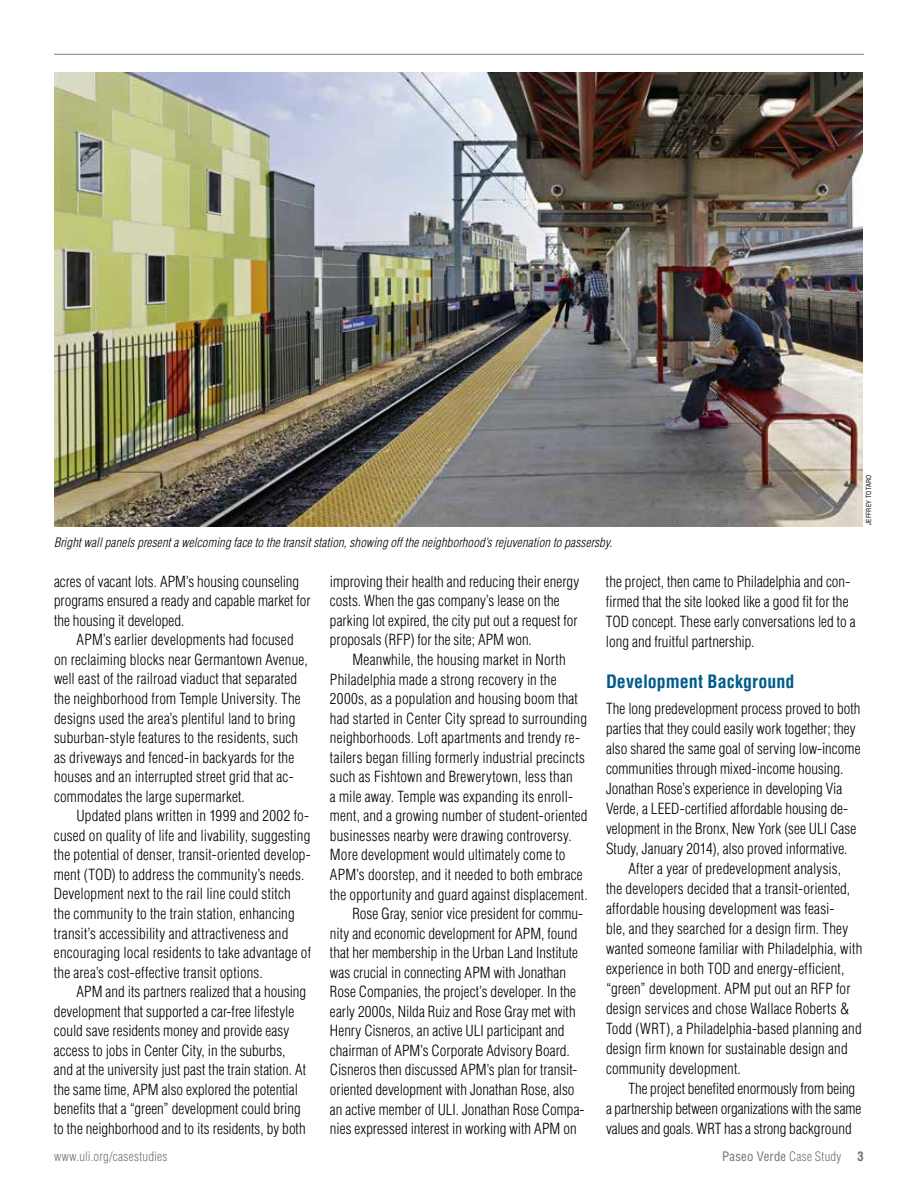
<style>
.page{position:relative;width:918px;height:1188px;background:#fff}
.page>*{position:absolute;margin:0;border:0;box-sizing:border-box;transform-origin:0 0}
.t1{font:700 condensed 18px "Helvetica LT Std";color:#005b89}
.t2{font:300 condensed 15px/19.5px "Helvetica LT Std";letter-spacing:.005em;color:#000}
.t3{font:italic 300 condensed 12.75px "Helvetica LT Std";letter-spacing:.01em;color:#000}
.t4{font:300 condensed 12.75px "Helvetica LT Std";letter-spacing:.02em;color:#6a747b}
.t5{font:condensed 12.75px "Helvetica LT Std";letter-spacing:.02em;color:#6a747b}
.t6{font:700 condensed 12.75px "Helvetica LT Std";color:#6a747b}
.t7{font:condensed 6.75px "Helvetica LT Std";letter-spacing:.03em;color:#000}
.s1{font-weight:300}
</style>
<div class="page">
<hr style="left:54px;top:54px;width:810px;height:1px;background:#949ca1">
<img style="left:55px;top:72px;width:807px;height:454px">
<p class="t7" style="left:865px;top:525px;width:52px;rotate:-90deg">JEFFREY TOTARO</p>
<p class="t3" style="left:54px;top:535px;width:560px">Bright wall panels present a welcoming face to the transit station, showing off the neighborhood’s rejuvenation to passersby.</p>
<p class="t2" style="left:54px;top:571px;width:258px">acres of vacant lots. APM’s housing counseling programs ensured a ready and capable market for the housing it developed.</p>
<p class="t2" style="left:54px;top:630px;width:255px;text-indent:22px">APM’s earlier developments had focused on reclaiming blocks near Germantown Avenue, well east of the railroad viaduct that separated the neighborhood from Temple University. The designs used the area’s plentiful land to bring suburban-style features to the residents, such as driveways and fenced-in backyards for the houses and an interrupted street grid that ac&shy;commodates the large supermarket.</p>
<p class="t2" style="left:54px;top:806px;width:259px;text-indent:23px">Updated plans written in 1999 and 2002 fo&shy;cused on quality of life and livability, suggesting the potential of denser, transit-oriented develop&shy;ment (TOD) to address the community’s needs.<br>Development next to the rail line could stitch<br>the community to the train station, enhancing transit’s accessibility and attractiveness and encouraging local residents to take advantage of the area’s cost-effective transit options.</p>
<p class="t2" style="left:54px;top:982px;width:254px;text-indent:22px">APM and its partners realized that a housing development that supported a car-free lifestyle could save residents money and provide easy access to jobs in Center City, in the suburbs, and at the university just past the train station. At the same time, APM also explored the potential benefits that a “green” development could bring to the neighborhood and to its residents, by both</p>
<p class="t2" style="left:330px;top:572px;width:251px">improving their health and reducing their energy costs. When the gas company’s lease on the parking lot expired, the city put out a request for proposals (RFP) for the site; APM won.</p>
<p class="t2" style="left:352px;top:650px;width:215px">Meanwhile, the housing market in North</p>
<p class="t2" style="left:330px;top:669px;width:228px">Philadelphia made a strong recovery in the</p>
<p class="t2" style="left:330px;top:689px;width:249px">2000s, as a population and housing boom that</p>
<p class="t2" style="left:330px;top:708px;width:258px">had started in Center City spread to surrounding</p>
<p class="t2" style="left:330px;top:728px;width:252px">neighborhoods. Loft apartments and trendy re-</p>
<p class="t2" style="left:330px;top:747px;width:256px">tailers began filling formerly industrial precincts</p>
<p class="t2" style="left:330px;top:767px;width:244px">such as Fishtown and Brewerytown, less than</p>
<p class="t2" style="left:330px;top:787px;width:245px">a mile away. Temple was expanding its enroll-</p>
<p class="t2" style="left:330px;top:806px;width:259px">ment, and a growing number of student-oriented</p>
<p class="t2" style="left:330px;top:826px;width:243px">businesses nearby were drawing controversy.</p>
<p class="t2" style="left:330px;top:845px;width:237px">More development would ultimately come to</p>
<p class="t2" style="left:330px;top:865px;width:254px">APM’s doorstep, and it needed to both embrace</p>
<p class="t2" style="left:330px;top:884px;width:259px">the opportunity and guard against displacement.</p>
<p class="t2" style="left:352px;top:904px;width:232px">Rose Gray, senior vice president for commu-</p>
<p class="t2" style="left:330px;top:923px;width:249px">nity and economic development for APM, found</p>
<p class="t2" style="left:330px;top:943px;width:250px">that her membership in the Urban Land Institute</p>
<p class="t2" style="left:330px;top:962px;width:238px">was crucial in connecting APM with Jonathan</p>
<p class="t2" style="left:330px;top:982px;width:247px">Rose Companies, the project’s developer. In the</p>
<p class="t2" style="left:330px;top:1002px;width:247px">early 2000s, Nilda Ruiz and Rose Gray met with</p>
<p class="t2" style="left:330px;top:1021px;width:236px">Henry Cisneros, an active ULI participant and</p>
<p class="t2" style="left:330px;top:1041px;width:241px">chairman of APM’s Corporate Advisory Board.</p>
<p class="t2" style="left:330px;top:1060px;width:249px">Cisneros then discussed APM’s plan for transit-</p>
<p class="t2" style="left:330px;top:1080px;width:246px">oriented development with Jonathan Rose, also</p>
<p class="t2" style="left:330px;top:1099px;width:256px">an active member of ULI. Jonathan Rose Compa-</p>
<p class="t2" style="left:330px;top:1119px;width:248px">nies expressed interest in working with APM on</p>
<p class="t2" style="left:606px;top:571px;width:251px;line-height:20px">the project, then came to Philadelphia and con&shy;firmed that the site looked like a good fit for the TOD concept. These early conversations led to a long and fruitful partnership.</p>
<p class="t1" style="left:606px;top:670px;width:190px">Development Background</p>
<p class="t2" style="left:606px;top:699px;width:256px">The long predevelopment process proved to both</p>
<p class="t2" style="left:606px;top:719px;width:251px">parties that they could easily work together; they</p>
<p class="t2" style="left:606px;top:739px;width:256px">also shared the same goal of serving low-income</p>
<p class="t2" style="left:606px;top:759px;width:239px">communities through mixed-income housing.</p>
<p class="t2" style="left:606px;top:779px;width:238px">Jonathan Rose’s experience in developing Via</p>
<p class="t2" style="left:606px;top:799px;width:244px">Verde, a LEED-certified affordable housing de-</p>
<p class="t2" style="left:606px;top:819px;width:252px">velopment in the Bronx, New York (see ULI Case</p>
<p class="t2" style="left:606px;top:839px;width:243px">Study, January 2014), also proved informative.</p>
<p class="t2" style="left:628px;top:859px;width:214px">After a year of predevelopment analysis,</p>
<p class="t2" style="left:606px;top:879px;width:246px">the developers decided that a transit-oriented,</p>
<p class="t2" style="left:606px;top:899px;width:230px">affordable housing development was feasi-</p>
<p class="t2" style="left:606px;top:919px;width:244px">ble, and they searched for a design firm. They</p>
<p class="t2" style="left:606px;top:939px;width:258px">wanted someone familiar with Philadelphia, with</p>
<p class="t2" style="left:606px;top:959px;width:240px">experience in both TOD and energy-efficient,</p>
<p class="t2" style="left:606px;top:979px;width:246px">“green” development. APM put out an RFP for</p>
<p class="t2" style="left:606px;top:999px;width:245px">design services and chose Wallace Roberts &amp;</p>
<p class="t2" style="left:606px;top:1019px;width:257px">Todd (WRT), a Philadelphia-based planning and</p>
<p class="t2" style="left:606px;top:1039px;width:243px">design firm known for sustainable design and</p>
<p class="t2" style="left:606px;top:1059px;width:136px">community development.</p>
<p class="t2" style="left:628px;top:1079px;width:228px">The project benefited enormously from being</p>
<p class="t2" style="left:606px;top:1099px;width:257px">a partnership between organizations with the same</p>
<p class="t2" style="left:606px;top:1119px;width:247px">values and goals. WRT has a strong background</p>
<p class="t4" style="left:54px;top:1149px;width:115px">www.uli.org/casestudies</p>
<p class="t5" style="left:722px;top:1149px;width:121px">Paseo Verde <span class="s1">Case Study</span></p>
<p class="t6" style="left:858px;top:1149px;width:8px">3</p>
</div>
